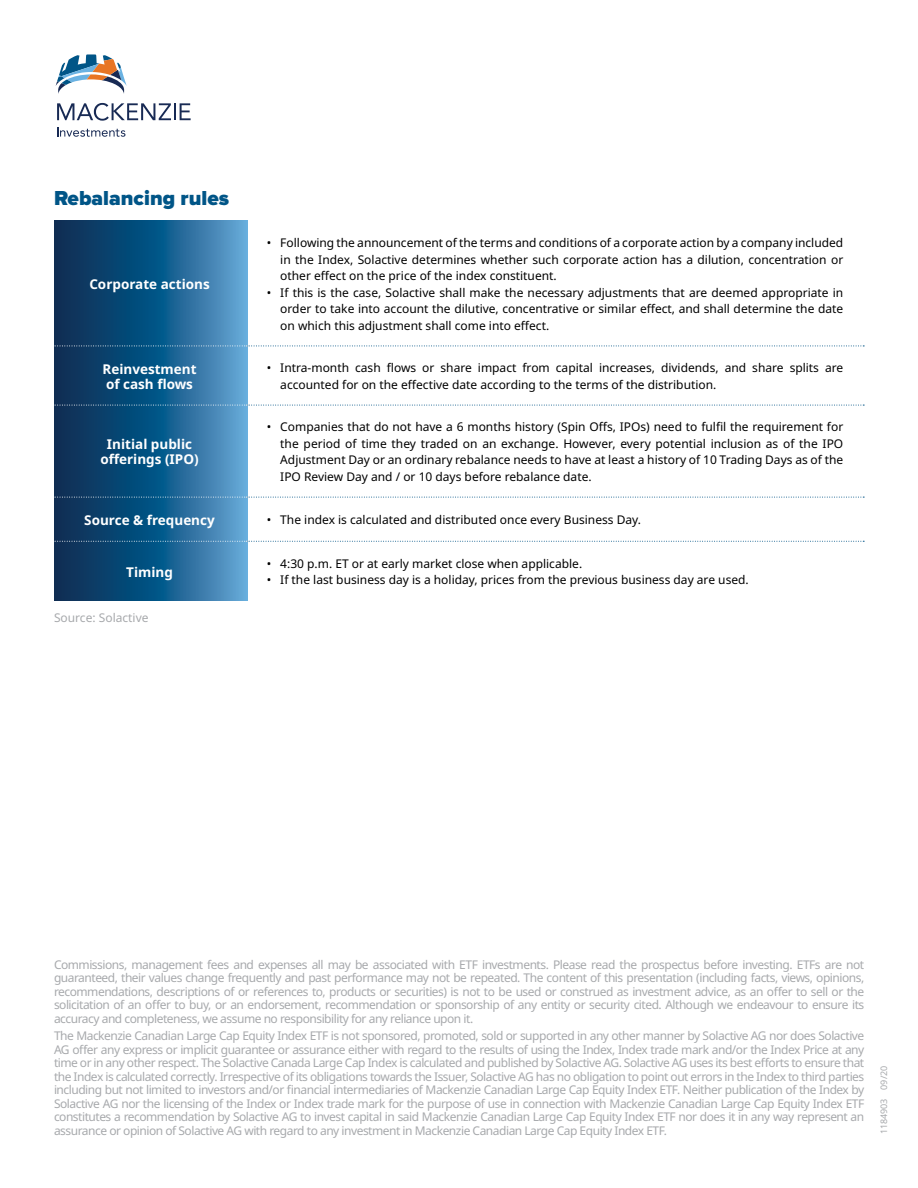
<style>
.page{position:relative;width:918px;height:1188px;background:#fff}
.page>*{position:absolute;margin:0;border:0;box-sizing:border-box;transform-origin:0 0}
.t1{font:900 21px "Proxima Nova";color:#005587}
.t2{font:700 13.5px/15px "Noto Sans";color:#fff}
.t3{font:12px/13.5px "Noto Sans";letter-spacing:-.04em;color:#a7a9ac;text-align:justify}
.t4{font:12px/16.5px "Noto Sans";color:#000;text-align:justify}
.t5{font:12px "Noto Sans";color:#a7a9ac}
.t6{font:9px "Noto Sans";letter-spacing:-.01em;color:#a7a9ac}
</style>
<div class="page">
<svg style="left:56px;top:54px;width:71px;height:40px"></svg>
<svg style="left:57px;top:103px;width:134px;height:18px"></svg>
<svg style="left:57px;top:127px;width:68px;height:10px"></svg>
<svg style="left:54px;top:221px;width:193px;height:379px;background:#1f5d8a"></svg>
<svg style="left:54px;top:346px;width:810px;height:1px"></svg>
<svg style="left:54px;top:405px;width:810px;height:1px"></svg>
<svg style="left:54px;top:497px;width:810px;height:1px"></svg>
<svg style="left:54px;top:541px;width:810px;height:1px"></svg>
<h1 class="t1" style="left:54px;top:188px;width:177px">Rebalancing rules</h1>
<p class="t2" style="left:89px;top:277px;width:122px">Corporate actions</p>
<p class="t4" style="left:280px;top:235px;width:565px;text-indent:-14px">• Following the announcement of the terms and conditions of a corporate action by a company included in the Index, Solactive determines whether such corporate action has a dilution, concentration or other effect on the price of the index constituent.</p>
<p class="t4" style="left:280px;top:284px;width:565px;text-indent:-14px">• If this is the case, Solactive shall make the necessary adjustments that are deemed appropriate in order to take into account the dilutive, concentrative or similar effect, and shall determine the date on which this adjustment shall come into effect.</p>
<p class="t2" style="left:103px;top:362px;width:96px">Reinvestment of cash flows</p>
<p class="t4" style="left:280px;top:360px;width:565px;text-indent:-14px">• Intra-month cash flows or share impact from capital increases, dividends, and share splits are accounted for on the effective date according to the terms of the distribution.</p>
<p class="t2" style="left:100px;top:437px;width:100px;text-align:center">Initial public offerings (IPO)</p>
<p class="t4" style="left:280px;top:419px;width:565px;text-indent:-14px">• Companies that do not have a 6 months history (Spin Offs, IPOs) need to fulfil the requirement for the period of time they traded on an exchange. However, every potential inclusion as of the IPO Adjustment Day or an ordinary rebalance needs to have at least a history of 10 Trading Days as of the IPO Review Day and / or 10 days before rebalance date.</p>
<p class="t2" style="left:84px;top:513px;width:132px">Source &amp; frequency</p>
<p class="t4" style="left:267px;top:512px;width:376px">• The index is calculated and distributed once every Business Day.</p>
<p class="t2" style="left:126px;top:565px;width:48px">Timing</p>
<p class="t4" style="left:267px;top:555px;width:317px">• 4:30 p.m. ET or at early market close when applicable.</p>
<p class="t4" style="left:267px;top:572px;width:483px">• If the last business day is a holiday, prices from the previous business day are used.</p>
<p class="t5" style="left:54px;top:609px;width:96px">Source: Solactive</p>
<p class="t3" style="left:54px;top:958px;width:812px">Commissions, management fees and expenses all may be associated with ETF investments. Please read the prospectus before investing. ETFs are not guaranteed, their values change frequently and past performance may not be repeated. The content of this presentation (including facts, views, opinions, recommendations, descriptions of or references to, products or securities) is not to be used or construed as investment advice, as an offer to sell or the solicitation of an offer to buy, or an endorsement, recommendation or sponsorship of any entity or security cited. Although we endeavour to ensure its accuracy and completeness, we assume no responsibility for any reliance upon it.</p>
<p class="t3" style="left:54px;top:1030px;width:812px">The Mackenzie Canadian Large Cap Equity Index ETF is not sponsored, promoted, sold or supported in any other manner by Solactive AG nor does Solactive AG offer any express or implicit guarantee or assurance either with regard to the results of using the Index, Index trade mark and/or the Index Price at any time or in any other respect. The Solactive Canada Large Cap Index is calculated and published by Solactive AG. Solactive AG uses its best efforts to ensure that the Index is calculated correctly. Irrespective of its obligations towards the Issuer, Solactive AG has no obligation to point out errors in the Index to third parties including but not limited to investors and/or financial intermediaries of Mackenzie Canadian Large Cap Equity Index ETF. Neither publication of the Index by Solactive AG nor the licensing of the Index or Index trade mark for the purpose of use in connection with Mackenzie Canadian Large Cap Equity Index ETF constitutes a recommendation by Solactive AG to invest capital in said Mackenzie Canadian Large Cap Equity Index ETF nor does it in any way represent an assurance or opinion of Solactive AG with regard to any investment in Mackenzie Canadian Large Cap Equity Index ETF.</p>
<p class="t6" style="left:878px;top:1134px;width:69px;rotate:-90deg">1184903 09/20</p>
</div>
